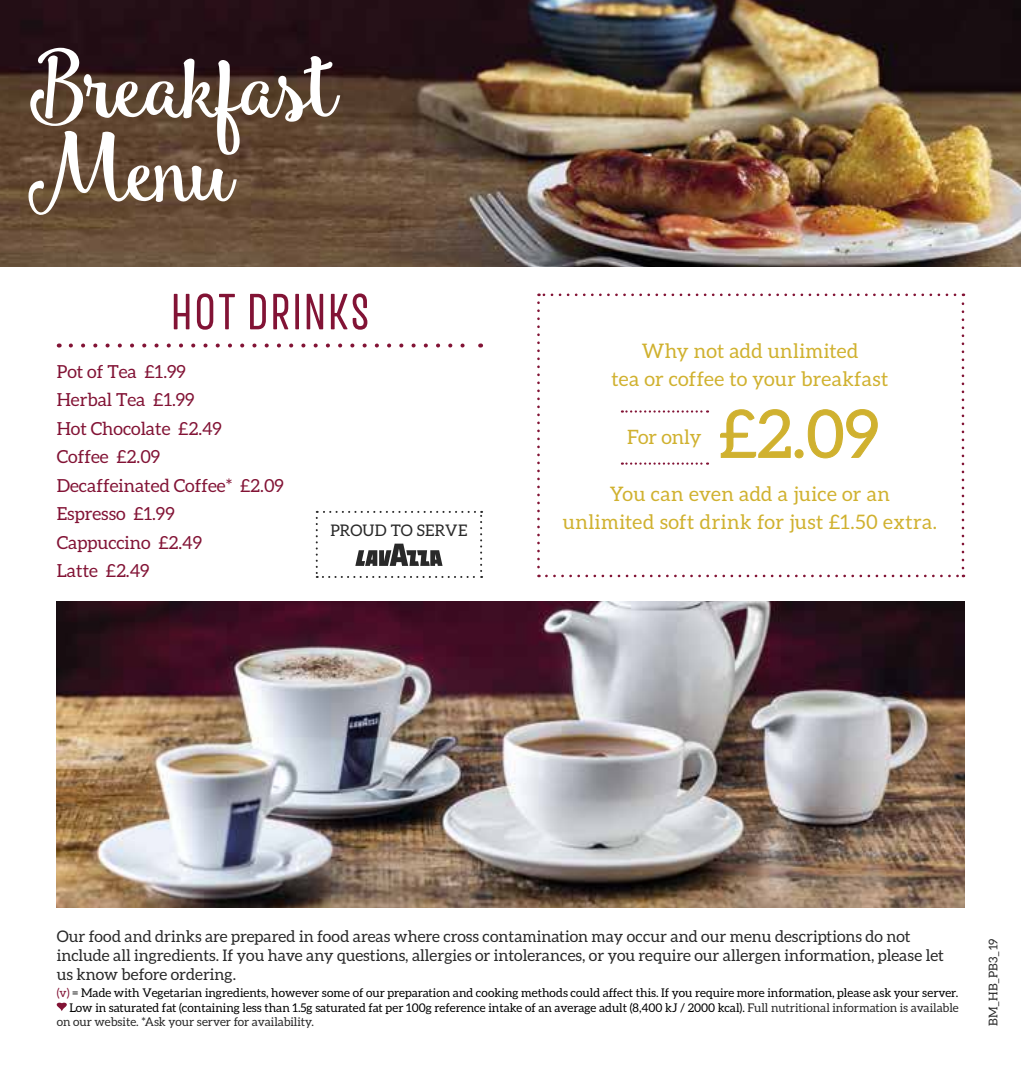
<style>
.page{position:relative;width:1021px;height:1066px;background:#fff}
.page>*{position:absolute;margin:0;border:0;box-sizing:border-box;transform-origin:0 0}
.t1{font:90px/84px "Smoothie Shoppe";letter-spacing:-.07em;color:#fff}
.t2{font:65.8px "Aleo";color:#d0b12f}
.t3{font:50px "Merlod Norme";letter-spacing:.025em;color:#821335}
.t4{font:20px/28px "Aleo";letter-spacing:.02em;color:#d0b12f;text-align:center}
.t5{font:19.8px "Aleo";color:#d0b12f}
.t6{font:18px/28.6px "Aleo";color:#821335}
.t7{font:16px/19.2px "Aleo";color:#292929}
.t8{font:12px "Aleo";color:#000}
.t9{font:12px "Aleo";color:#292929}
.s1{color:#821335}
.s2{color:#292929}
</style>
<div class="page">
<img style="left:0;top:0;width:1020px;height:266px">
<svg style="left:71px;top:343px;width:394px;height:4px"></svg>
<svg style="left:316px;top:511px;width:166px;height:67px"></svg>
<svg style="left:56px;top:1002px;width:11px;height:9px"></svg>
<svg style="left:537px;top:303px;width:3px;height:274px"></svg>
<svg style="left:546px;top:575px;width:417px;height:2px"></svg>
<svg style="left:961px;top:293px;width:3px;height:275px"></svg>
<svg style="left:538px;top:293px;width:417px;height:3px"></svg>
<svg style="left:622px;top:410px;width:86px;height:3px"></svg>
<svg style="left:622px;top:462px;width:86px;height:3px"></svg>
<svg style="left:720px;top:409px;width:158px;height:50px"></svg>
<img style="left:57px;top:602px;width:907px;height:306px">
<h1 class="t1" style="left:28px;top:52px;width:313px">Breakfast<br>Menu</h1>
<h3 class="t3" style="left:170px;top:280px;width:200px">HOT DRINKS</h3>
<h3 class="t6" style="left:57px;top:357px;width:229px">Pot of Tea £1.99<br>Herbal Tea £1.99<br>Hot Chocolate £2.49<br>Coffee £2.09<br>Decaffeinated Coffee* £2.09<br>Espresso £1.99<br>Cappuccino £2.49<br>Latte £2.49</h3>
<h3 class="t7" style="left:330px;top:520px;width:138px">PROUD TO SERVE</h3>
<h3 class="t4" style="left:611px;top:337px;width:278px">Why not add unlimited<br>tea or coffee to your breakfast</h3>
<h3 class="t5" style="left:627px;top:426px;width:76px">For only</h3>
<h2 class="t2" style="left:718px;top:397px;width:162px">£2.09</h2>
<h3 class="t4" style="left:563px;top:479px;width:375px">You can even add a juice or an unlimited soft drink for just £1.50 extra.</h3>
<p class="t7" style="left:57px;top:926px;width:888px">Our food and drinks are prepared in food areas where cross contamination may occur and our menu descriptions do not include all ingredients. If you have any questions, allergies or intolerances, or you require our allergen information, please let us know before ordering.</p>
<p class="t8" style="left:57px;top:986px;width:903px"><span class="s1">(v)</span> = Made with Vegetarian ingredients, however some of our preparation and cooking methods could affect this. If you require more information, please ask your server.</p>
<p class="t8" style="left:69px;top:1000px;width:890px">Low in saturated fat (containing less than 1.5g saturated fat per 100g reference intake of an average adult (8,400 kJ / 2000 kcal). <span class="s2">Full nutritional information is available</span></p>
<p class="t9" style="left:57px;top:1015px;width:259px">on our website. *Ask your server for availability.</p>
<p class="t9" style="left:986px;top:1026px;width:89px;rotate:-90deg">BM_HB_PB3_19</p>
</div>
